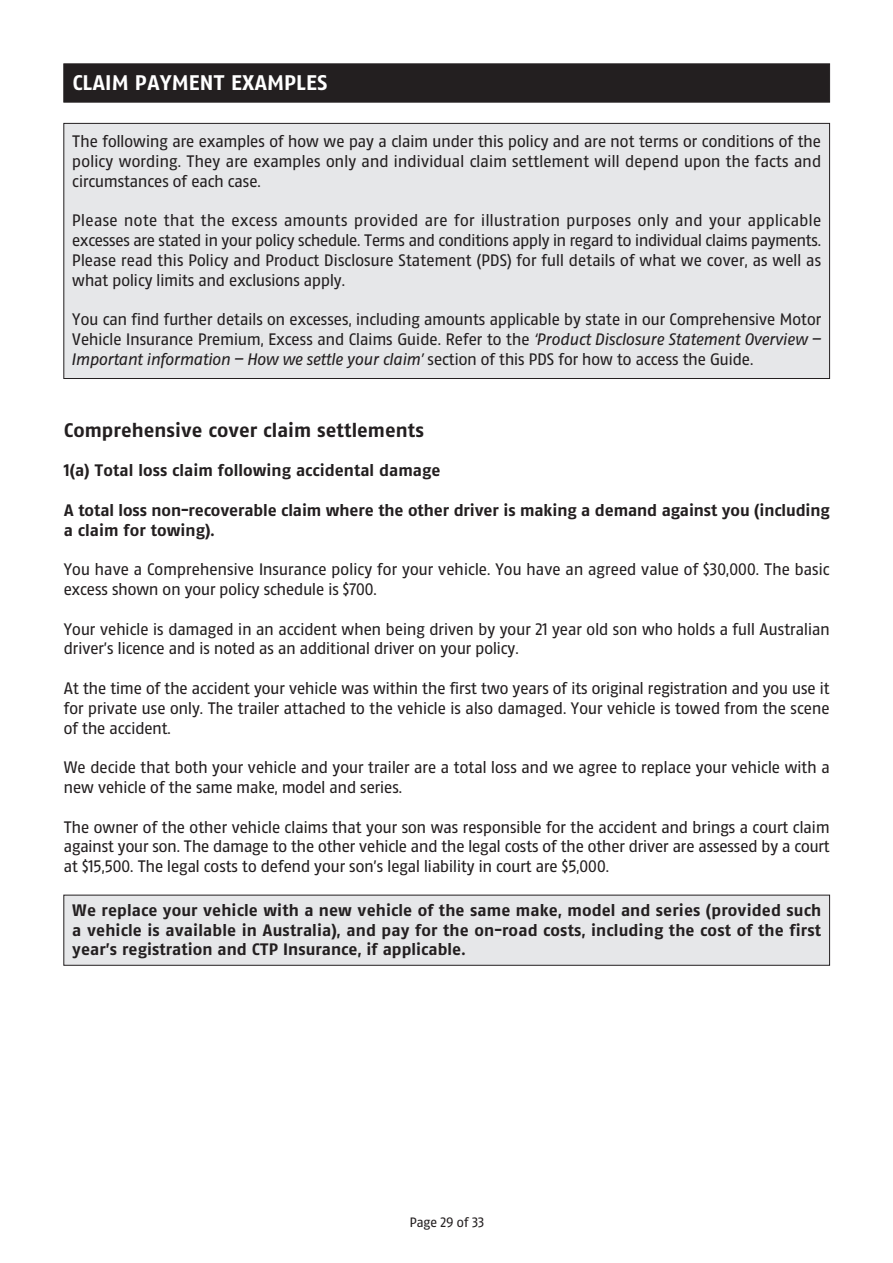
<style>
.page{position:relative;width:893px;height:1263px;background:#fff}
.page>*{position:absolute;margin:0;border:0;box-sizing:border-box;transform-origin:0 0}
.t1{font:700 21px "Altona Sans";color:#fff}
.t2{font:700 19.5px "Altona Sans";color:#231f20}
.t3{font:16.5px/19.8px "Altona Sans";letter-spacing:.005em;color:#231f20;text-align:justify}
.t4{font:700 16.5px/19.8px "Altona Sans";color:#231f20}
.t5{font:13.5px "Altona Sans";color:#231f20}
.s1{font-style:italic}
</style>
<div class="page">
<div style="left:63px;top:63px;width:767px;height:40px;background:#231f20;border:1px solid #231f20"></div>
<div style="left:63px;top:123px;width:767px;height:256px;background:#e6e7e9;border:1px solid #231f20"></div>
<div style="left:63px;top:895px;width:767px;height:71px;background:#e6e7e9;border:1px solid #231f20"></div>
<p class="t1" style="left:72px;top:74px;width:257px">CLAIM PAYMENT EXAMPLES</p>
<p class="t3" style="left:72px;top:133px;width:750px">The following are examples of how we pay a claim under this policy and are not terms or conditions of the policy wording. They are examples only and individual claim settlement will depend upon the facts and circumstances of each case.</p>
<p class="t3" style="left:72px;top:212px;width:750px">Please note that the excess amounts provided are for illustration purposes only and your applicable excesses are stated in your policy schedule. Terms and conditions apply in regard to individual claims payments.<br>Please read this Policy and Product Disclosure Statement (PDS) for full details of what we cover, as well as what policy limits and exclusions apply.</p>
<p class="t3" style="left:72px;top:311px;width:750px">You can find further details on excesses, including amounts applicable by state in our Comprehensive Motor Vehicle Insurance Premium, Excess and Claims Guide. Refer to the <span class="s1">‘Product Disclosure Statement Overview – Important information – How we settle your claim’</span> section of this PDS for how to access the Guide.</p>
<p class="t2" style="left:64px;top:421px;width:362px">Comprehensive cover claim settlements</p>
<p class="t4" style="left:64px;top:462px;width:378px">1(a) Total loss claim following accidental damage</p>
<p class="t4" style="left:64px;top:501px;width:767px">A total loss non-recoverable claim where the other driver is making a demand against you (including a claim for towing).</p>
<p class="t3" style="left:64px;top:561px;width:767px">You have a Comprehensive Insurance policy for your vehicle. You have an agreed value of $30,000. The basic excess shown on your policy schedule is $700.</p>
<p class="t3" style="left:64px;top:620px;width:767px">Your vehicle is damaged in an accident when being driven by your 21 year old son who holds a full Australian driver’s licence and is noted as an additional driver on your policy.</p>
<p class="t3" style="left:64px;top:680px;width:767px">At the time of the accident your vehicle was within the first two years of its original registration and you use it for private use only. The trailer attached to the vehicle is also damaged. Your vehicle is towed from the scene of the accident.</p>
<p class="t3" style="left:64px;top:759px;width:767px">We decide that both your vehicle and your trailer are a total loss and we agree to replace your vehicle with a new vehicle of the same make, model and series.</p>
<p class="t3" style="left:64px;top:818px;width:767px">The owner of the other vehicle claims that your son was responsible for the accident and brings a court claim against your son. The damage to the other vehicle and the legal costs of the other driver are assessed by a court at $15,500. The legal costs to defend your son’s legal liability in court are $5,000.</p>
<p class="t4" style="left:72px;top:901px;width:750px;text-align:justify">We replace your vehicle with a new vehicle of the same make, model and series (provided such a vehicle is available in Australia), and pay for the on-road costs, including the cost of the first year’s registration and CTP Insurance, if applicable.</p>
<p class="t5" style="left:410px;top:1216px;width:76px">Page 29 of 33</p>
</div>
